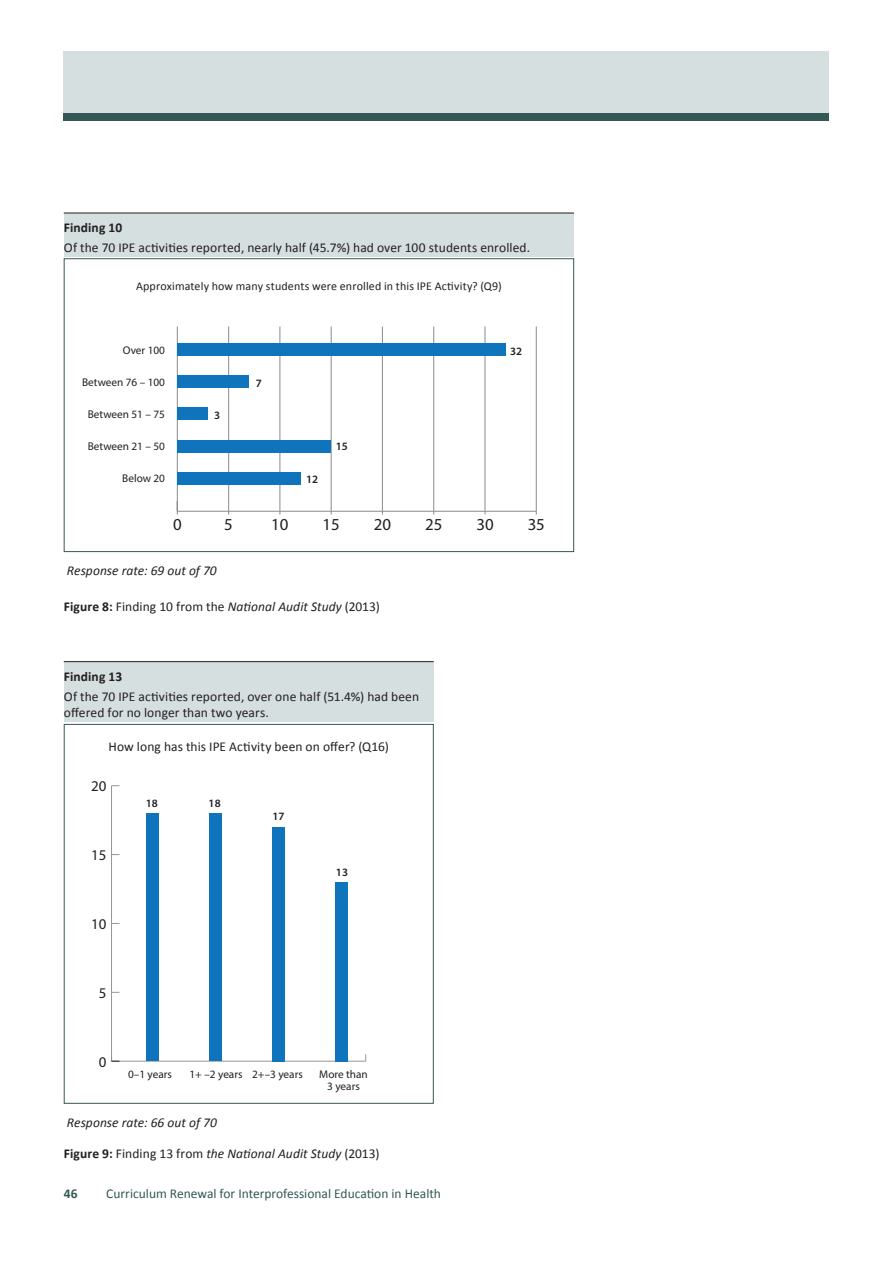
<style>
.page{position:relative;width:893px;height:1263px;background:#fff}
.page>*{position:absolute;margin:0;border:0;box-sizing:border-box;transform-origin:0 0}
.t1{font:16.8px "Myriad Pro";color:#231f20}
.t2{font:14.85px "Myriad Pro";color:#231f20}
.main_body_text{font:13.5px/16.2px "Calibri";letter-spacing:.005em;color:#231f20}
.text{font:italic 13.5px "Calibri";letter-spacing:.005em;color:#231f20}
.t3{font:13.5px "Calibri";color:#335855}
.captions{font:13.5px "Calibri";letter-spacing:.005em;color:#231f20}
.graphs{font:13.5px "Calibri";letter-spacing:.01em;color:#231f20}
.subheading2{font:700 13.5px "Calibri";letter-spacing:.01em;color:#231f20}
.t4{font:700 13.5px "Calibri";color:#335855}
.graphs-2{font:12px "Calibri";letter-spacing:.01em;color:#231f20}
.graph_key{font:11.25px/12px "Myriad Pro";color:#231f20;text-align:center}
.graph_key-2{font:600 11.25px "Myriad Pro";color:#231f20}
.s1{font-weight:700}
.s2{font-style:italic}
.s3{font-weight:700;font-style:normal}
.s4{font-style:normal}
</style>
<div class="page">
<div style="left:64px;top:112px;width:765px;height:9px;background:#335855"></div>
<div style="left:64px;top:51px;width:765px;height:62px;background:#d5dfdf"></div>
<div style="left:64px;top:213px;width:510px;height:43px;background:#d5dfdf"></div>
<hr style="left:64px;top:213px;width:510px;height:1px;background:#231f20">
<div style="left:64px;top:662px;width:370px;height:60px;background:#d5dfdf"></div>
<hr style="left:64px;top:661px;width:370px;height:1px;background:#231f20">
<hr style="left:177px;top:511px;width:359px;height:1px;background:#939598">
<hr style="left:228px;top:326px;width:1px;height:189px;background:#939598">
<hr style="left:279px;top:326px;width:1px;height:189px;background:#939598">
<hr style="left:331px;top:326px;width:1px;height:189px;background:#939598">
<hr style="left:382px;top:326px;width:1px;height:189px;background:#939598">
<hr style="left:433px;top:326px;width:1px;height:189px;background:#939598">
<hr style="left:484px;top:326px;width:2px;height:189px;background:#939598">
<hr style="left:536px;top:326px;width:1px;height:189px;background:#939598">
<hr style="left:177px;top:326px;width:1px;height:189px;background:#939598">
<div style="left:177px;top:472px;width:123px;height:13px;background:#1074bc"></div>
<div style="left:177px;top:440px;width:154px;height:13px;background:#1074bc"></div>
<div style="left:177px;top:407px;width:31px;height:13px;background:#1074bc"></div>
<div style="left:177px;top:375px;width:72px;height:13px;background:#1074bc"></div>
<div style="left:177px;top:343px;width:328px;height:13px;background:#1074bc"></div>
<div style="left:64px;top:258px;width:510px;height:294px;border:1px solid #335855"></div>
<hr style="left:112px;top:1061px;width:254px;height:1px;background:#939598">
<hr style="left:111px;top:786px;width:1px;height:275px;background:#939598">
<svg style="left:111px;top:1060px;width:8px;height:2px"></svg>
<div style="left:336px;top:882px;width:12px;height:179px;background:#1074bc"></div>
<div style="left:273px;top:827px;width:12px;height:234px;background:#1074bc"></div>
<div style="left:210px;top:813px;width:12px;height:248px;background:#1074bc"></div>
<div style="left:146px;top:813px;width:13px;height:248px;background:#1074bc"></div>
<div style="left:64px;top:724px;width:370px;height:380px;border:1px solid #335855"></div>
<p class="subheading2" style="left:64px;top:219px;width:60px">Finding 10</p>
<p class="main_body_text" style="left:64px;top:240px;width:468px">Of the 70 IPE activities reported, nearly half (45.7%) had over 100 students enrolled.</p>
<p class="graphs-2" style="left:136px;top:278px;width:367px">Approximately how many students were enrolled in this IPE Activity? (Q9)</p>
<p class="graph_key" style="left:123px;top:344px;width:44px">Over 100</p>
<p class="graph_key" style="left:82px;top:376px;width:84px">Between 76 – 100</p>
<p class="graph_key" style="left:88px;top:408px;width:79px">Between 51 – 75</p>
<p class="graph_key" style="left:88px;top:440px;width:79px">Between 21 – 50</p>
<p class="graph_key" style="left:122px;top:472px;width:44px">Below 20</p>
<p class="graph_key-2" style="left:214px;top:408px;width:8px">3</p>
<p class="graph_key-2" style="left:256px;top:376px;width:8px">7</p>
<p class="graph_key-2" style="left:306px;top:472px;width:14px">12</p>
<p class="graph_key-2" style="left:336px;top:439px;width:14px">15</p>
<p class="graph_key-2" style="left:510px;top:344px;width:14px">32</p>
<p class="t1" style="left:173px;top:514px;width:10px">0</p>
<p class="t1" style="left:224px;top:514px;width:10px">5</p>
<p class="t1" style="left:271px;top:514px;width:19px">10</p>
<p class="t1" style="left:323px;top:514px;width:19px">15</p>
<p class="t1" style="left:374px;top:514px;width:19px">20</p>
<p class="t1" style="left:425px;top:514px;width:19px">25</p>
<p class="t1" style="left:476px;top:514px;width:19px">30</p>
<p class="t1" style="left:528px;top:514px;width:19px">35</p>
<p class="text" style="left:67px;top:561px;width:151px">Response rate: 69 out of 70</p>
<p class="captions" style="left:64px;top:598px;width:318px"><span class="s1">Figure 8:</span> Finding 10 from the <span class="s2">National Audit Study</span> (2013)</p>
<p class="subheading2" style="left:64px;top:667px;width:60px">Finding 13</p>
<p class="main_body_text" style="left:64px;top:688px;width:357px">Of the 70 IPE activities reported, over one half (51.4%) had been offered for no longer than two years.</p>
<p class="graphs" style="left:109px;top:738px;width:282px">How long has this IPE Activity been on offer? (Q16)</p>
<p class="t2" style="left:91px;top:777px;width:17px">20</p>
<p class="t2" style="left:91px;top:846px;width:17px">15</p>
<p class="t2" style="left:91px;top:915px;width:17px">10</p>
<p class="graph_key-2" style="left:146px;top:796px;width:14px">18</p>
<p class="graph_key-2" style="left:209px;top:796px;width:14px">18</p>
<p class="graph_key-2" style="left:272px;top:809px;width:14px">17</p>
<p class="graph_key-2" style="left:336px;top:865px;width:14px">13</p>
<p class="t2" style="left:99px;top:984px;width:9px">5</p>
<p class="t2" style="left:99px;top:1052px;width:9px">0</p>
<p class="graph_key" style="left:128px;top:1067px;width:45px">0–1 years</p>
<p class="graph_key" style="left:189px;top:1067px;width:115px">1+ –2 years 2+–3 years</p>
<p class="graph_key" style="left:319px;top:1067px;width:50px">More than<br>3 years</p>
<p class="text" style="left:67px;top:1113px;width:151px">Response rate: 66 out of 70</p>
<p class="text" style="left:64px;top:1144px;width:317px"><span class="s3">Figure 9:</span> <span class="s4">Finding 13 from</span> the National Audit Study <span class="s4">(2013)</span></p>
<p class="t4" style="left:64px;top:1184px;width:15px">46</p>
<p class="t3" style="left:106px;top:1184px;width:336px">Curriculum Renewal for Interprofessional Education in Health</p>
</div>
